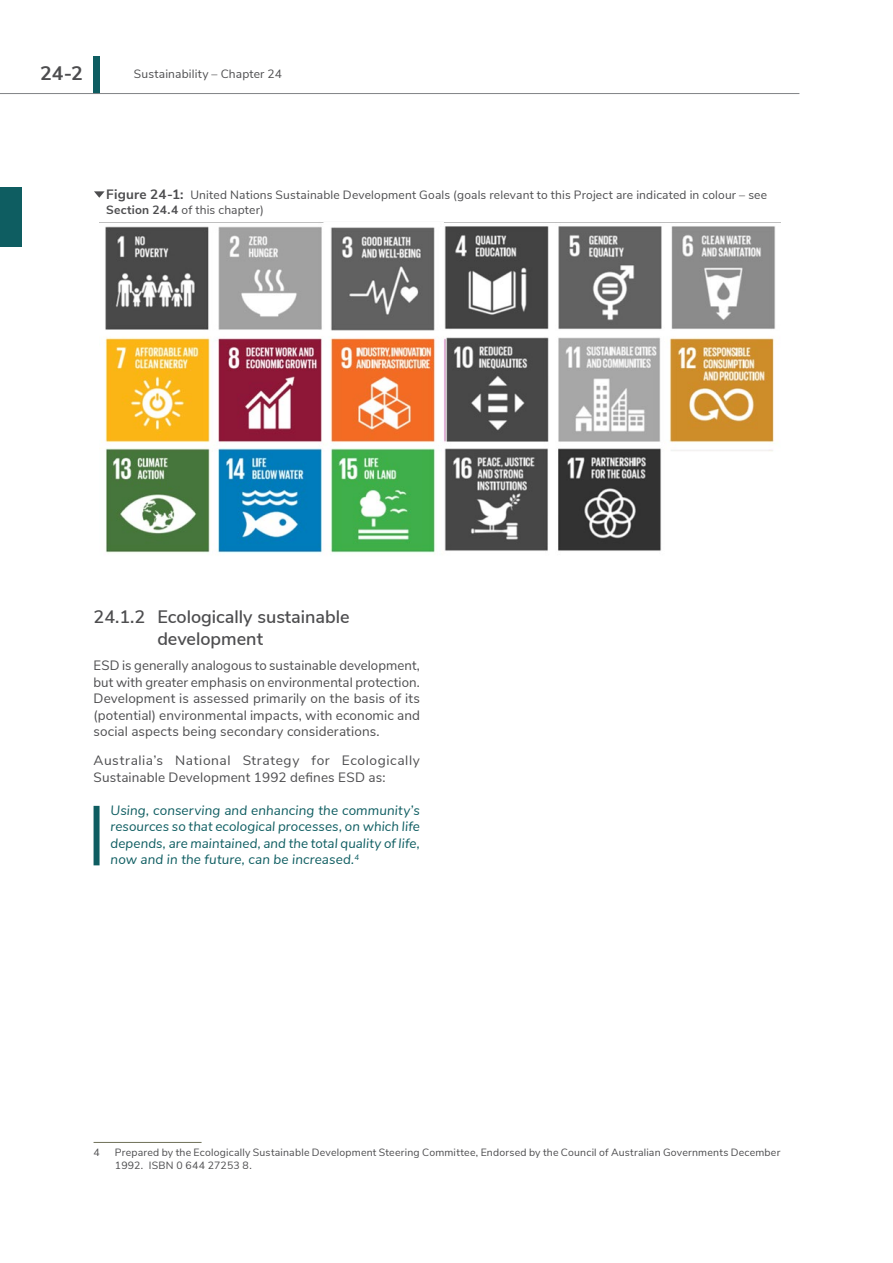
<style>
.page{position:relative;width:893px;height:1263px;background:#fff}
.page>*{position:absolute;margin:0;border:0;box-sizing:border-box;transform-origin:0 0}
.t1{font:700 19.5px "Nunito Sans";color:#4d4d4f}
.t2{font:600 18px/21.6px "Nunito Sans";color:#4d4d4f}
.Body_9_11{font:13.5px/16.5px "Nunito Sans";letter-spacing:.015em;color:#4d4d4f;text-align:justify}
.EES{font:italic 13.5px/16.5px "Nunito Sans";letter-spacing:.01em;color:#0e5d61;text-align:justify}
.t3{font:12px/15px "Nunito Sans";letter-spacing:.015em;color:#4d4d4f}
.Footnote{font:10.5px/13.5px "Nunito Sans";letter-spacing:.02em;color:#4d4d4f}
.s1{font-weight:700;font-size:13.5px}
.s2{font-weight:700}
</style>
<div class="page">
<div style="left:0;top:187px;width:21px;height:59px;background:#0e5d61"></div>
<svg style="left:94px;top:191px;width:11px;height:7px"></svg>
<div style="left:94px;top:806px;width:6px;height:59px;background:#0e5d61"></div>
<img style="left:100px;top:222px;width:680px;height:331px">
<hr style="left:94px;top:1142px;width:108px;height:1px;background:#6f7058">
<div style="left:94px;top:56px;width:6px;height:38px;background:#0e5d61"></div>
<hr style="left:0;top:93px;width:799px;height:1px;background:#808285">
<h1 class="t1" style="left:40px;top:59px;width:44px">24-2</h1>
<p class="t3" style="left:134px;top:66px;width:149px">Sustainability – Chapter 24</p>
<p class="t3" style="left:106px;top:186px;width:662px"><span class="s1">Figure 24-1:</span> United Nations Sustainable Development Goals (goals relevant to this Project are indicated in colour – see<br><span class="s2">Section 24.4</span> of this chapter)</p>
<p class="t2" style="left:157px;top:605px;width:194px;text-indent:-64px">24.1.2 Ecologically sustainable development</p>
<p class="Body_9_11" style="left:94px;top:656px;width:328px">ESD is generally analogous to sustainable development, but with greater emphasis on environmental protection.<br>Development is assessed primarily on the basis of its (potential) environmental impacts, with economic and social aspects being secondary considerations.</p>
<p class="Body_9_11" style="left:94px;top:751px;width:328px">Australia’s National Strategy for Ecologically<br>Sustainable Development 1992 defines ESD as:</p>
<p class="EES" style="left:111px;top:801px;width:311px">Using, conserving and enhancing the community’s resources so that ecological processes, on which life depends, are maintained, and the total quality of life, now and in the future, can be increased.<sup>4</sup></p>
<p class="Footnote" style="left:94px;top:1145px;width:8px">4</p>
<p class="Footnote" style="left:115px;top:1145px;width:667px">Prepared by the Ecologically Sustainable Development Steering Committee, Endorsed by the Council of Australian Governments December<br>1992. ISBN 0 644 27253 8.</p>
</div>
